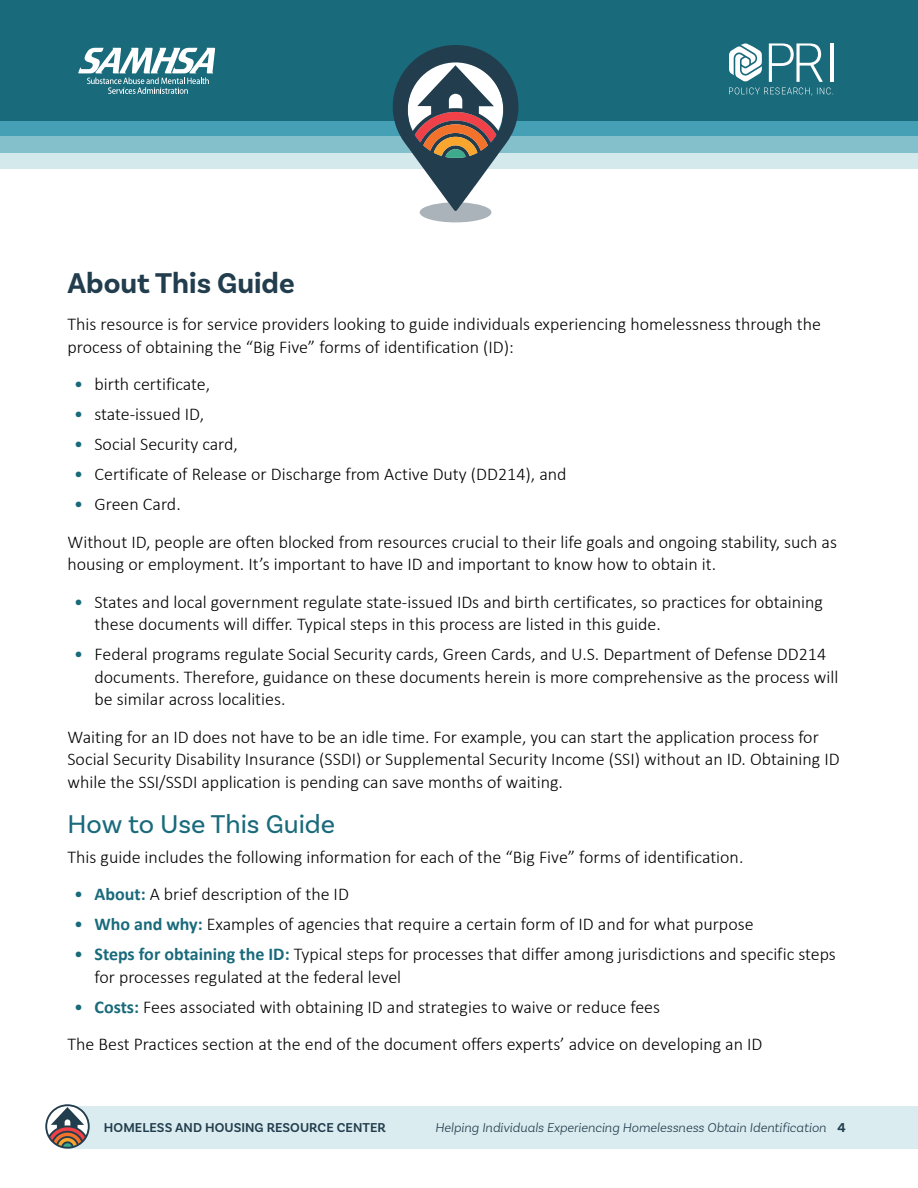
<style>
.page{position:relative;width:918px;height:1188px;background:#fff}
.page>*{position:absolute;margin:0;border:0;box-sizing:border-box;transform-origin:0 0}
.t1{font:700 30px "Basic Sans";color:#223d4d}
.t2{font:27px "Basic Sans";color:#196a7b}
.t3{font:300 18px/22.5px "Calibri";color:#000}
.t4{font:italic 300 13.5px "Basic Sans";color:#223d4d}
.t5{font:600 13.5px "Basic Sans";letter-spacing:.005em;color:#223d4d}
.s1{font-weight:400;color:#196a7b}
.s2{font-weight:700;color:#196a7b}
.s3{font-weight:700;font-style:normal}
</style>
<div class="page">
<div style="left:66px;top:1106px;width:852px;height:43px;background:#daecef"></div>
<svg style="left:45px;top:1104px;width:45px;height:45px"></svg>
<div style="left:0;top:0;width:918px;height:169px;background:#d3e9ec"></div>
<div style="left:0;top:0;width:918px;height:153px;background:#83c0cb"></div>
<div style="left:0;top:0;width:918px;height:135px;background:#459fb5"></div>
<div style="left:0;top:0;width:918px;height:120px;background:#196a7b"></div>
<svg style="left:729px;top:43px;width:104px;height:53px"></svg>
<svg style="left:78px;top:48px;width:137px;height:46px"></svg>
<svg style="left:390px;top:45px;width:132px;height:177px"></svg>
<h2 class="t1" style="left:68px;top:264px;width:229px">About This Guide</h2>
<p class="t3" style="left:68px;top:313px;width:755px">This resource is for service providers looking to guide individuals experiencing homelessness through the process of obtaining the “Big Five” forms of identification (ID):</p>
<p class="t3" style="left:74px;top:373px;width:137px"><span class="s1">•</span> birth certificate,</p>
<p class="t3" style="left:74px;top:403px;width:131px"><span class="s1">•</span> state-issued ID,</p>
<p class="t3" style="left:74px;top:433px;width:165px"><span class="s1">•</span> Social Security card,</p>
<p class="t3" style="left:74px;top:463px;width:494px"><span class="s1">•</span> Certificate of Release or Discharge from Active Duty (DD214), and</p>
<p class="t3" style="left:74px;top:493px;width:108px"><span class="s1">•</span> Green Card.</p>
<p class="t3" style="left:68px;top:530px;width:771px">Without ID, people are often blocked from resources crucial to their life goals and ongoing stability, such as housing or employment. It’s important to have ID and important to know how to obtain it.</p>
<p class="t3" style="left:94px;top:590px;width:730px;text-indent:-20px"><span class="s1">•</span> States and local government regulate state-issued IDs and birth certificates, so practices for obtaining these documents will differ. Typical steps in this process are listed in this guide.</p>
<p class="t3" style="left:94px;top:643px;width:746px;text-indent:-20px"><span class="s1">•</span> Federal programs regulate Social Security cards, Green Cards, and U.S. Department of Defense DD214 documents. Therefore, guidance on these documents herein is more comprehensive as the process will be similar across localities.</p>
<p class="t3" style="left:68px;top:725px;width:774px">Waiting for an ID does not have to be an idle time. For example, you can start the application process for<br>Social Security Disability Insurance (SSDI) or Supplemental Security Income (SSI) without an ID. Obtaining ID while the SSI/SSDI application is pending can save months of waiting.</p>
<h3 class="t2" style="left:68px;top:807px;width:269px">How to Use This Guide</h3>
<p class="t3" style="left:68px;top:845px;width:677px">This guide includes the following information for each of the “Big Five” forms of identification.</p>
<p class="t3" style="left:74px;top:883px;width:276px"><span class="s1">•</span> <span class="s2">About:</span> A brief description of the ID</p>
<p class="t3" style="left:74px;top:913px;width:681px"><span class="s1">•</span> <span class="s2">Who and why:</span> Examples of agencies that require a certain form of ID and for what purpose</p>
<p class="t3" style="left:94px;top:943px;width:743px;text-indent:-20px"><span class="s1">•</span> <span class="s2">Steps for obtaining the ID:</span> Typical steps for processes that differ among jurisdictions and specific steps for processes regulated at the federal level</p>
<p class="t3" style="left:74px;top:995px;width:587px"><span class="s1">•</span> <span class="s2">Costs:</span> Fees associated with obtaining ID and strategies to waive or reduce fees</p>
<p class="t3" style="left:68px;top:1033px;width:696px">The Best Practices section at the end of the document offers experts’ advice on developing an ID</p>
<p class="t5" style="left:104px;top:1119px;width:283px">HOMELESS AND HOUSING RESOURCE CENTER</p>
<p class="t4" style="left:435px;top:1119px;width:412px">Helping Individuals Experiencing Homelessness Obtain Identification <span class="s3">4</span></p>
</div>
